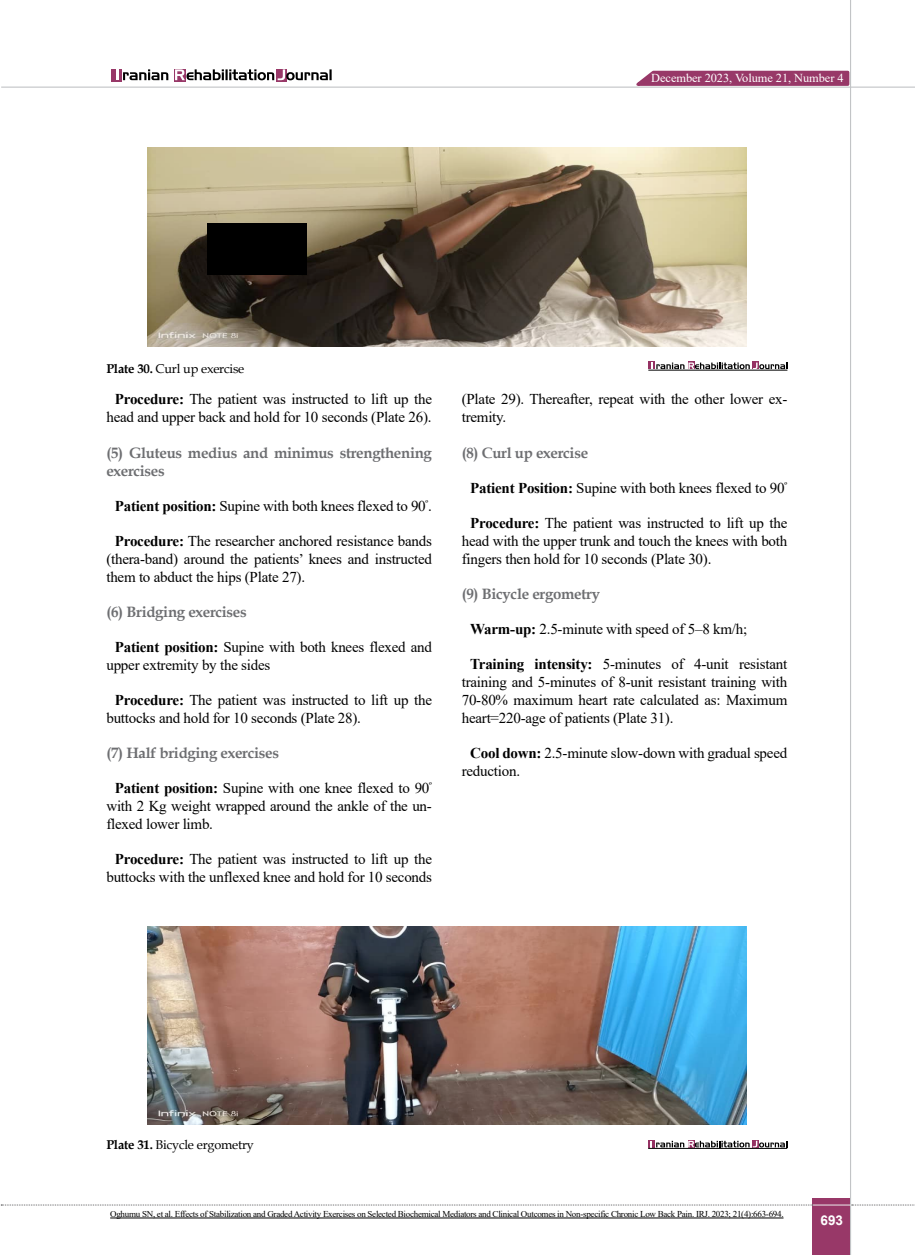
<style>
.page{position:relative;width:915px;height:1255px;background:#fff}
.page>*{position:absolute;margin:0;border:0;box-sizing:border-box;transform-origin:0 0}
.t1{font:15px/18px "Times New Roman";letter-spacing:-.015em;color:#000;text-align:justify}
.t2{font:700 15px/18px "Book Antiqua";letter-spacing:-.02em;color:#6d6e71}
.t3{font:700 13.5px "Arial";color:#fff}
.t4{font:12.75px "Book Antiqua";letter-spacing:-.015em;color:#000}
.t5{font:12.15px "Times New Roman";letter-spacing:-.005em;color:#fff}
.t6{font:9px "Times New Roman";letter-spacing:-.03em;color:#000}
.s1{font-weight:700}
</style>
<div class="page">
<hr style="left:1px;top:87px;width:913px;height:1px;background:#c2c4c6">
<div style="left:812px;top:1198px;width:38px;height:56px;background:#983868"></div>
<hr style="left:849px;top:0;width:1px;height:1254px;background:#c2c4c6">
<hr style="left:812px;top:1204px;width:38px;height:1px;background:#ebebec">
<svg style="left:1px;top:1204px;width:811px;height:1px"></svg>
<svg style="left:851px;top:1204px;width:64px;height:1px"></svg>
<div style="left:112px;top:69px;width:10px;height:13px;background:#983868"></div>
<svg style="left:174px;top:69px;width:12px;height:13px"></svg>
<svg style="left:276px;top:80px;width:11px;height:2px"></svg>
<svg style="left:175px;top:69px;width:156px;height:11px"></svg>
<svg style="left:116px;top:69px;width:52px;height:11px"></svg>
<svg style="left:629px;top:69px;width:221px;height:18px;background:#ac6187"></svg>
<img style="left:147px;top:926px;width:599px;height:198px">
<div style="left:648px;top:1139px;width:6px;height:8px;background:#953263"></div>
<svg style="left:650px;top:1140px;width:137px;height:7px"></svg>
<hr style="left:648px;top:1148px;width:139px;height:1px;background:#000">
<img style="left:147px;top:147px;width:599px;height:199px">
<div style="left:648px;top:361px;width:6px;height:8px;background:#953263"></div>
<div style="left:687px;top:361px;width:7px;height:8px;background:#953263"></div>
<div style="left:751px;top:361px;width:7px;height:8px;background:#953263"></div>
<svg style="left:651px;top:362px;width:136px;height:7px"></svg>
<hr style="left:648px;top:370px;width:139px;height:1px;background:#000">
<div style="left:207px;top:224px;width:99px;height:51px;background:#000"></div>
<hr style="left:110px;top:1217px;width:673px;height:1px;background:#000">
<p class="t5" style="left:651px;top:69px;width:194px">December 2023, Volume 21, Number 4</p>
<p class="t4" style="left:106px;top:359px;width:139px"><span class="s1">Plate 30.</span> Curl up exercise</p>
<p class="t1" style="left:106px;top:390px;width:327px;text-align:center"><span class="s1">Procedure:</span> The patient was instructed to lift up the head and upper back and hold for 10 seconds (Plate 26).</p>
<p class="t2" style="left:106px;top:443px;width:327px">(5) Gluteus medius and minimus strengthening exercises</p>
<p class="t1" style="left:115px;top:496px;width:318px"><span class="s1">Patient position:</span> Supine with both knees flexed to 90<sup>º</sup>.</p>
<p class="t1" style="left:106px;top:531px;width:327px;text-indent:9px"><span class="s1">Procedure:</span> The researcher anchored resistance bands (thera-band) around the patients’ knees and instructed them to abduct the hips (Plate 27).</p>
<p class="t2" style="left:106px;top:602px;width:142px">(6) Bridging exercises</p>
<p class="t1" style="left:106px;top:637px;width:327px;text-indent:9px"><span class="s1">Patient position:</span> Supine with both knees flexed and upper extremity by the sides</p>
<p class="t1" style="left:106px;top:690px;width:327px;text-indent:9px"><span class="s1">Procedure:</span> The patient was instructed to lift up the buttocks and hold for 10 seconds (Plate 28).</p>
<p class="t2" style="left:106px;top:743px;width:174px">(7) Half bridging exercises</p>
<p class="t1" style="left:106px;top:778px;width:327px;text-indent:9px"><span class="s1">Patient position:</span> Supine with one knee flexed to 90<sup>º </sup>with 2 Kg weight wrapped around the ankle of the un&shy;flexed lower limb.</p>
<p class="t1" style="left:106px;top:849px;width:327px;text-align:center"><span class="s1">Procedure:</span> The patient was instructed to lift up the buttocks with the unflexed knee and hold for 10 seconds</p>
<p class="t1" style="left:461px;top:390px;width:327px">(Plate 29). Thereafter, repeat with the other lower ex&shy;tremity.</p>
<p class="t2" style="left:461px;top:443px;width:128px">(8) Curl up exercise</p>
<p class="t1" style="left:470px;top:478px;width:318px"><span class="s1">Patient Position:</span> Supine with both knees flexed to 90<sup>º</sup></p>
<p class="t1" style="left:461px;top:513px;width:327px;text-indent:9px"><span class="s1">Procedure:</span> The patient was instructed to lift up the head with the upper trunk and touch the knees with both fingers then hold for 10 seconds (Plate 30).</p>
<p class="t2" style="left:461px;top:584px;width:140px">(9) Bicycle ergometry</p>
<p class="t1" style="left:470px;top:619px;width:278px"><span class="s1">Warm-up:</span> 2.5-minute with speed of 5–8 km/h;</p>
<p class="t1" style="left:461px;top:654px;width:327px;text-indent:9px"><span class="s1">Training intensity:</span> 5-minutes of 4-unit resistant training and 5-minutes of 8-unit resistant training with 70-80% maximum heart rate calculated as: Maximum heart=220-age of patients (Plate 31).</p>
<p class="t1" style="left:461px;top:743px;width:327px;text-indent:9px"><span class="s1">Cool down:</span> 2.5-minute slow-down with gradual speed reduction.</p>
<p class="t4" style="left:106px;top:1135px;width:149px"><span class="s1">Plate 31.</span> Bicycle ergometry</p>
<p class="t6" style="left:110px;top:1207px;width:674px">Oghumu SN, et al. Effects of Stabilization and Graded Activity Exercises on Selected Biochemical Mediators and Clinical Outcomes in Non-specific Chronic Low Back Pain. IRJ. 2023; 21(4):663-694.</p>
<p class="t3" style="left:820px;top:1210px;width:24px">693</p>
</div>
